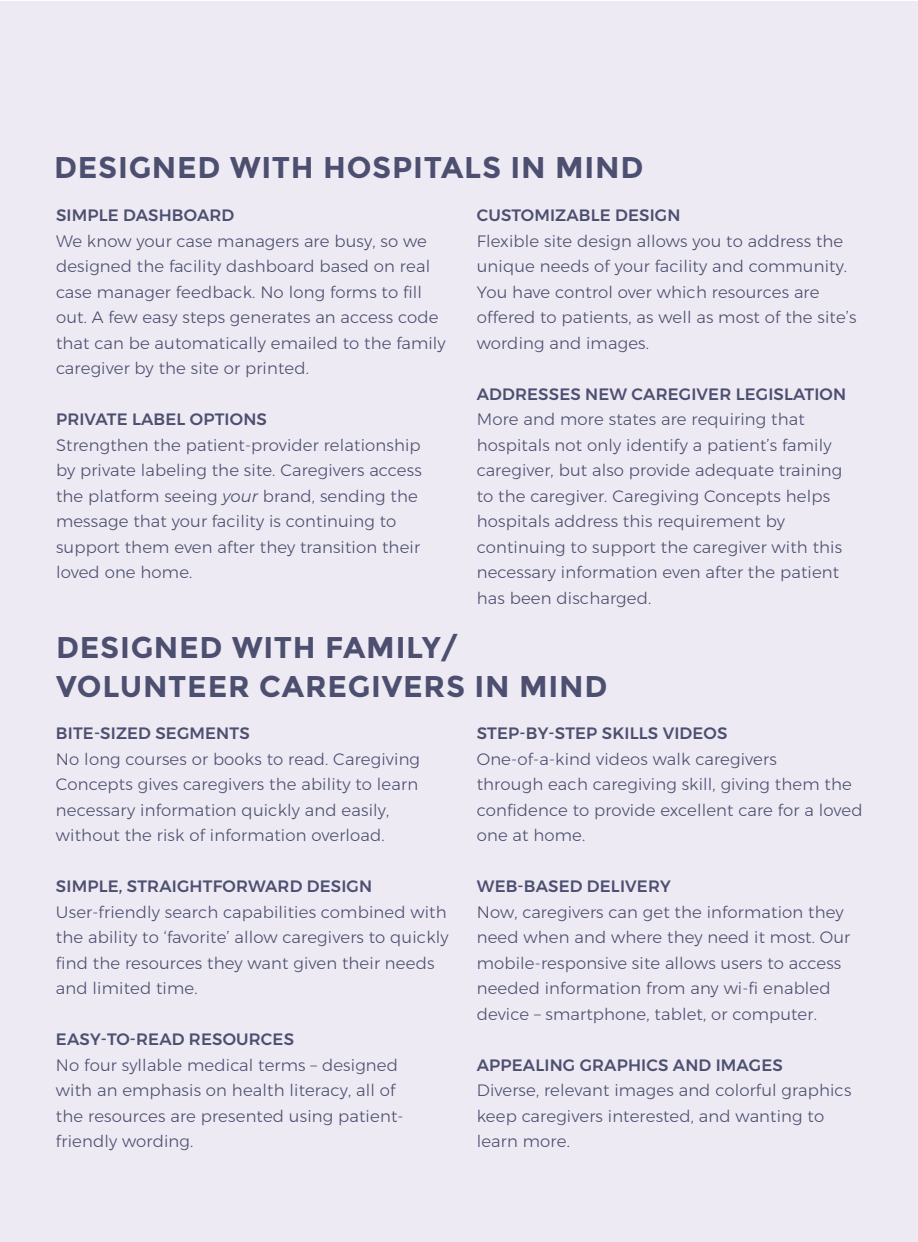
<style>
.page{position:relative;width:918px;height:1242px;background:#fff}
.page>*{position:absolute;margin:0;border:0;box-sizing:border-box;transform-origin:0 0}
.t1{font:700 30px/39px "Montserrat";letter-spacing:.025em;color:#4c4f6f}
.t2{font:300 16.5px/25.5px "Montserrat";letter-spacing:.01em;color:#4c4f6f}
.t3{font:500 16.5px "Montserrat";letter-spacing:.01em;color:#4c4f6f}
.s1{font-style:italic}
</style>
<div class="page">
<div style="left:0;top:1px;width:918px;height:1241px;background:#eeeaf4"></div>
<h1 class="t1" style="left:54px;top:151px;width:591px">DESIGNED WITH HOSPITALS IN MIND</h1>
<p class="t3" style="left:56px;top:206px;width:180px">SIMPLE DASHBOARD</p>
<p class="t2" style="left:56px;top:229px;width:391px">We know your case managers are busy, so we designed the facility dashboard based on real case manager feedback. No long forms to fill out. A few easy steps generates an access code that can be automatically emailed to the family caregiver by the site or printed.</p>
<p class="t3" style="left:56px;top:410px;width:212px">PRIVATE LABEL OPTIONS</p>
<p class="t2" style="left:56px;top:433px;width:367px">Strengthen the patient-provider relationship by private labeling the site. Caregivers access the platform seeing <span class="s1">your</span> brand, sending the message that your facility is continuing to support them even after they transition their loved one home.</p>
<p class="t3" style="left:477px;top:206px;width:205px">CUSTOMIZABLE DESIGN</p>
<p class="t2" style="left:477px;top:230px;width:381px">Flexible site design allows you to address the unique needs of your facility and community.<br>You have control over which resources are offered to patients, as well as most of the site’s wording and images.</p>
<p class="t3" style="left:477px;top:385px;width:371px">ADDRESSES NEW CAREGIVER LEGISLATION</p>
<p class="t2" style="left:477px;top:408px;width:367px">More and more states are requiring that hospitals not only identify a patient’s family caregiver, but also provide adequate training to the caregiver. Caregiving Concepts helps hospitals address this requirement by continuing to support the caregiver with this necessary information even after the patient has been discharged.</p>
<h1 class="t1" style="left:56px;top:631px;width:553px">DESIGNED WITH FAMILY/<br>VOLUNTEER CAREGIVERS IN MIND</h1>
<p class="t3" style="left:56px;top:724px;width:195px">BITE-SIZED SEGMENTS</p>
<p class="t2" style="left:56px;top:747px;width:366px">No long courses or books to read. Caregiving Concepts gives caregivers the ability to learn necessary information quickly and easily, without the risk of information overload.</p>
<p class="t3" style="left:56px;top:877px;width:318px">SIMPLE, STRAIGHTFORWARD DESIGN</p>
<p class="t2" style="left:56px;top:900px;width:394px">User-friendly search capabilities combined with the ability to ‘favorite’ allow caregivers to quickly find the resources they want given their needs and limited time.</p>
<p class="t3" style="left:56px;top:1030px;width:240px">EASY-TO-READ RESOURCES</p>
<p class="t2" style="left:56px;top:1053px;width:349px">No four syllable medical terms – designed with an emphasis on health literacy, all of the resources are presented using patient&shy;friendly wording.</p>
<p class="t3" style="left:477px;top:724px;width:252px">STEP-BY-STEP SKILLS VIDEOS</p>
<p class="t2" style="left:477px;top:748px;width:387px">One-of-a-kind videos walk caregivers<br>through each caregiving skill, giving them the confidence to provide excellent care for a loved one at home.</p>
<p class="t3" style="left:477px;top:877px;width:196px">WEB-BASED DELIVERY</p>
<p class="t2" style="left:477px;top:901px;width:375px">Now, caregivers can get the information they need when and where they need it most. Our mobile-responsive site allows users to access needed information from any wi-fi enabled device – smartphone, tablet, or computer.</p>
<p class="t3" style="left:477px;top:1055px;width:308px">APPEALING GRAPHICS AND IMAGES</p>
<p class="t2" style="left:477px;top:1079px;width:376px">Diverse, relevant images and colorful graphics keep caregivers interested, and wanting to learn more.</p>
</div>
